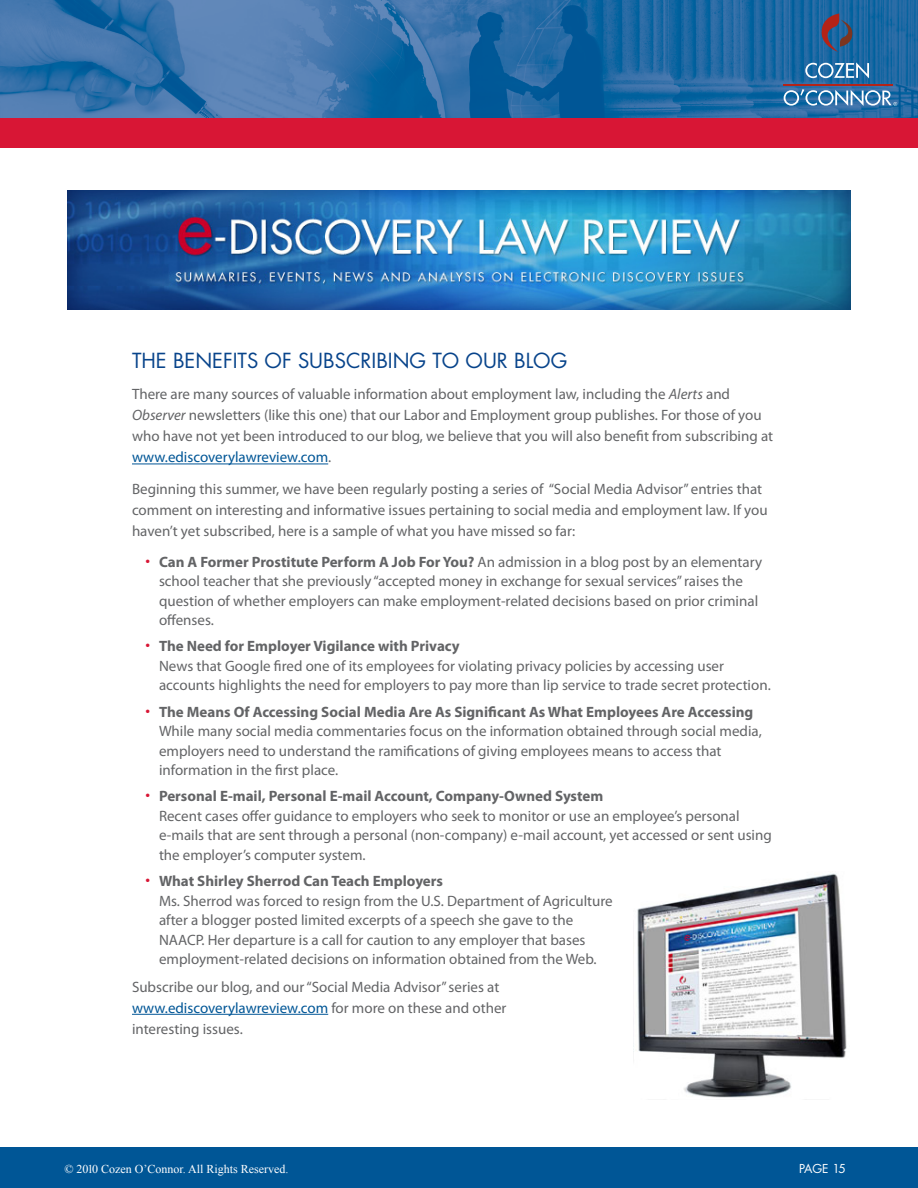
<style>
.page{position:relative;width:918px;height:1188px;background:#fff}
.page>*{position:absolute;margin:0;border:0;box-sizing:border-box;transform-origin:0 0}
.t1{font:20.25px "Futura";color:#08448b}
.t2{font:15px/19.5px "Myriad Pro";color:#636466}
.t3{font:12px "Times New Roman";color:#fff}
.t4{font:12px "Futura";color:#fff}
.s1{font-style:italic}
.s2{color:#005696}
.s3{font-family:"Myriad";font-size:16.5px;color:#d81635}
.s4{font-weight:700}
</style>
<div class="page">
<img style="left:0;top:0;width:918px;height:119px">
<div style="left:0;top:119px;width:918px;height:29px;background:#d81635"></div>
<div style="left:0;top:1148px;width:918px;height:40px;background:#005696"></div>
<svg style="left:805px;top:62px;width:64px;height:16px"></svg>
<hr style="left:783px;top:84px;width:109px;height:2px;background:#b42317">
<svg style="left:820px;top:14px;width:33px;height:38px"></svg>
<svg style="left:784px;top:89px;width:113px;height:17px;background:#5d92bc"></svg>
<hr style="left:132px;top:464px;width:196px;height:1px;background:#005696">
<hr style="left:132px;top:1014px;width:196px;height:1px;background:#005696">
<img style="left:68px;top:191px;width:783px;height:118px">
<img style="left:637px;top:873px;width:210px;height:225px">
<h1 class="t1" style="left:132px;top:347px;width:435px">THE BENEFITS OF SUBSCRIBING TO OUR BLOG</h1>
<p class="t2" style="left:132px;top:384px;width:643px;line-height:21px">There are many sources of valuable information about employment law, including the <span class="s1">Alerts</span> and <span class="s1">Observer</span> newsletters (like this one) that our Labor and Employment group publishes. For those of you who have not yet been introduced to our blog, we believe that you will also benefit from subscribing at <span class="s2">www.ediscoverylawreview.com</span>.</p>
<p class="t2" style="left:132px;top:478px;width:637px;line-height:21px">Beginning this summer, we have been regularly posting a series of “Social Media Advisor” entries that comment on interesting and informative issues pertaining to social media and employment law. If you haven’t yet subscribed, here is a sample of what you have missed so far:</p>
<p class="t2" style="left:159px;top:552px;width:605px;text-indent:-14px"><span class="s3">•</span> <span class="s4">Can A Former Prostitute Perform A Job For You?</span> An admission in a blog post by an elementary school teacher that she previously “accepted money in exchange for sexual services” raises the question of whether employers can make employment-related decisions based on prior criminal offenses.</p>
<p class="t2" style="left:159px;top:636px;width:613px;text-indent:-14px"><span class="s3">•</span> <span class="s4">The Need for Employer Vigilance with Privacy<br></span>News that Google fired one of its employees for violating privacy policies by accessing user accounts highlights the need for employers to pay more than lip service to trade secret protection.</p>
<p class="t2" style="left:159px;top:702px;width:604px;text-indent:-14px"><span class="s3">•</span> <span class="s4">The Means Of Accessing Social Media Are As Significant As What Employees Are Accessing </span>While many social media commentaries focus on the information obtained through social media, employers need to understand the ramifications of giving employees means to access that information in the first place.</p>
<p class="t2" style="left:159px;top:786px;width:614px;text-indent:-14px"><span class="s3">•</span> <span class="s4">Personal E-mail, Personal E-mail Account, Company-Owned System<br></span>Recent cases offer guidance to employers who seek to monitor or use an employee’s personal e-mails that are sent through a personal (non-company) e-mail account, yet accessed or sent using the employer’s computer system.</p>
<p class="t2" style="left:159px;top:871px;width:455px;text-indent:-14px"><span class="s3">•</span> <span class="s4">What Shirley Sherrod Can Teach Employers<br></span>Ms. Sherrod was forced to resign from the U.S. Department of Agriculture after a blogger posted limited excerpts of a speech she gave to the NAACP. Her departure is a call for caution to any employer that bases employment-related decisions on information obtained from the Web.</p>
<p class="t2" style="left:132px;top:976px;width:376px;line-height:21px">Subscribe our blog, and our “Social Media Advisor” series at <span class="s2">www.ediscoverylawreview.com</span> for more on these and other interesting issues.</p>
<p class="t3" style="left:64px;top:1161px;width:226px">© 2010 Cozen O’Connor. All Rights Reserved.</p>
<p class="t4" style="left:799px;top:1161px;width:48px">PAGE 15</p>
</div>
